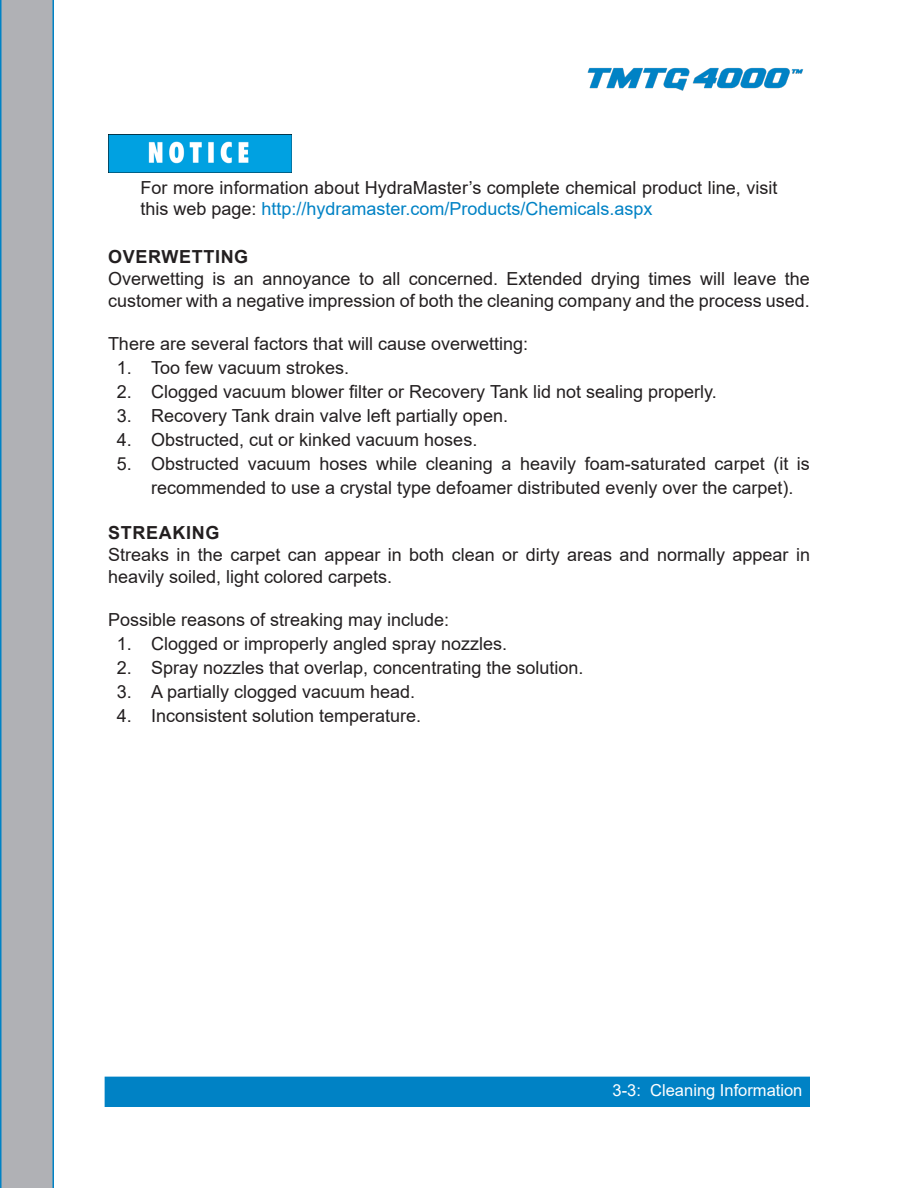
<style>
.page{position:relative;width:918px;height:1188px;background:#fff}
.page>*{position:absolute;margin:0;border:0;box-sizing:border-box;transform-origin:0 0}
.Indented_WARNING_CAUTION_NOTICE{font:18px/21.6px "Arial";color:#231f20}
.Paragraph_Titles{font:700 18px "Arial";letter-spacing:.035em;color:#231f20}
.t1{font:16.5px "Arial";color:#fff}
.s1{color:#0082c5}
</style>
<div class="page">
<div style="left:105px;top:1077px;width:705px;height:30px;background:#0082c5"></div>
<svg style="left:0;top:0;width:54px;height:1188px;background:#a6aeb5"></svg>
<img style="left:587px;top:68px;width:217px;height:23px">
<img style="left:108px;top:135px;width:184px;height:37px">
<p class="Indented_WARNING_CAUTION_NOTICE" style="left:140px;top:177px;width:639px">For more information about HydraMaster’s complete chemical product line, visit this web page: <span class="s1">http://hydramaster.com/Products/Chemicals.aspx</span></p>
<p class="Paragraph_Titles" style="left:108px;top:244px;width:141px">OVERWETTING</p>
<p class="Indented_WARNING_CAUTION_NOTICE" style="left:108px;top:268px;width:703px">Overwetting is an annoyance to all concerned. Extended drying times will leave the customer with a negative impression of both the cleaning company and the process used.</p>
<p class="Indented_WARNING_CAUTION_NOTICE" style="left:108px;top:333px;width:422px">There are several factors that will cause overwetting:</p>
<p class="Indented_WARNING_CAUTION_NOTICE" style="left:117px;top:357px;width:234px">1. Too few vacuum strokes.</p>
<p class="Indented_WARNING_CAUTION_NOTICE" style="left:117px;top:381px;width:601px">2. Clogged vacuum blower filter or Recovery Tank lid not sealing properly.</p>
<p class="Indented_WARNING_CAUTION_NOTICE" style="left:117px;top:405px;width:393px">3. Recovery Tank drain valve left partially open.</p>
<p class="Indented_WARNING_CAUTION_NOTICE" style="left:117px;top:429px;width:362px">4. Obstructed, cut or kinked vacuum hoses.</p>
<p class="Indented_WARNING_CAUTION_NOTICE" style="left:151px;top:451px;width:660px;line-height:24px;text-indent:-34px">5. Obstructed vacuum hoses while cleaning a heavily foam-saturated carpet (it is recommended to use a crystal type defoamer distributed evenly over the carpet).</p>
<p class="Paragraph_Titles" style="left:108px;top:520px;width:113px">STREAKING</p>
<p class="Indented_WARNING_CAUTION_NOTICE" style="left:108px;top:544px;width:704px">Streaks in the carpet can appear in both clean or dirty areas and normally appear in heavily soiled, light colored carpets.</p>
<p class="Indented_WARNING_CAUTION_NOTICE" style="left:108px;top:609px;width:343px">Possible reasons of streaking may include:</p>
<p class="Indented_WARNING_CAUTION_NOTICE" style="left:117px;top:633px;width:392px">1. Clogged or improperly angled spray nozzles.</p>
<p class="Indented_WARNING_CAUTION_NOTICE" style="left:117px;top:657px;width:468px">2. Spray nozzles that overlap, concentrating the solution.</p>
<p class="Indented_WARNING_CAUTION_NOTICE" style="left:117px;top:681px;width:300px">3. A partially clogged vacuum head.</p>
<p class="Indented_WARNING_CAUTION_NOTICE" style="left:117px;top:705px;width:306px">4. Inconsistent solution temperature.</p>
<p class="t1" style="left:613px;top:1079px;width:191px">3-3: Cleaning Information</p>
</div>
